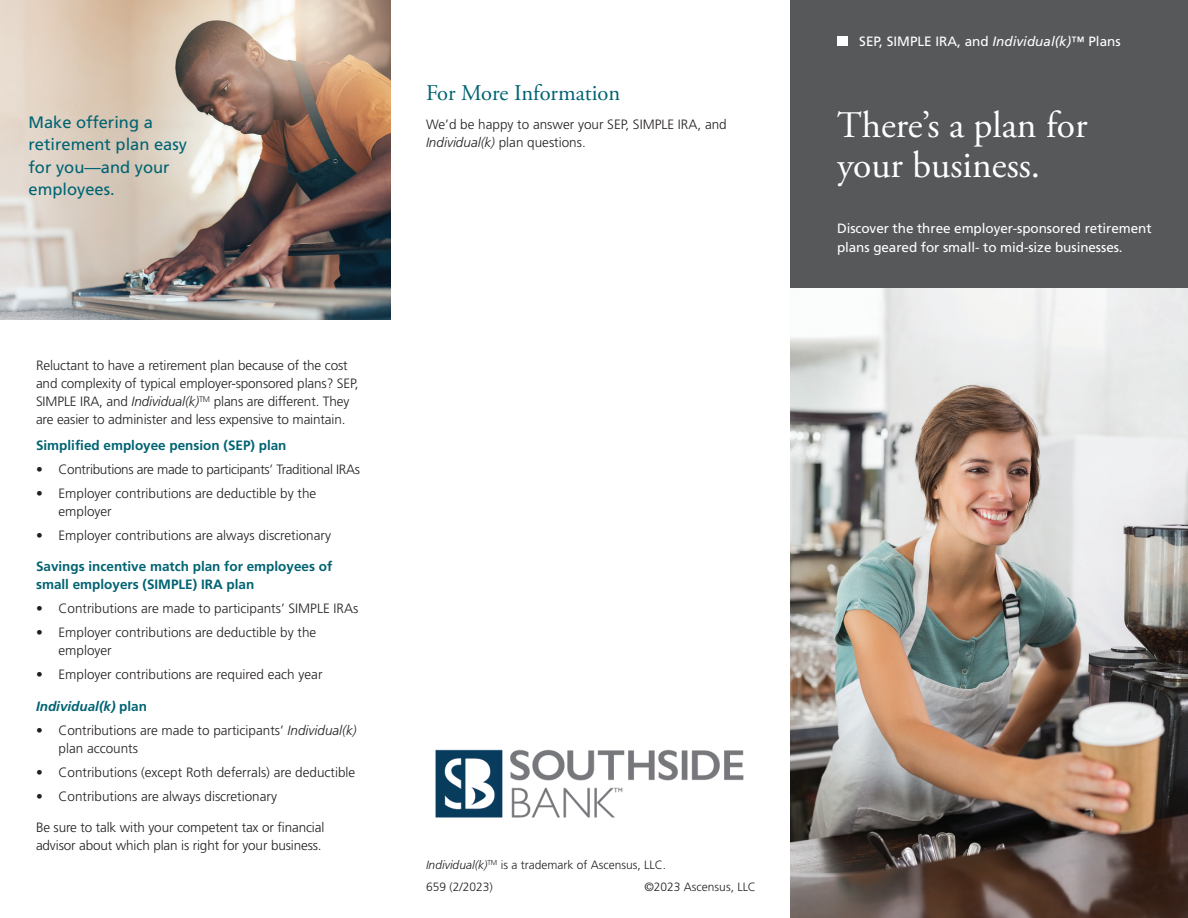
<style>
.page{position:relative;width:1188px;height:918px;background:#fff}
.page>*{position:absolute;margin:0;border:0;box-sizing:border-box;transform-origin:0 0}
.t1{font:37.5px/40.5px "Adobe Garamond Pro";color:#fff}
.t2{font:22.5px "Adobe Garamond Pro";color:#006372}
.t3{font:16.5px/22.5px "Frutiger LT Std";color:#006372}
.t4{font:300 13.5px/18px "Frutiger LT Std";color:#231f20}
.t5{font:13.5px/19.5px "Frutiger LT Std";letter-spacing:-.005em;color:#fff}
.t6{font:700 13.5px/18px "Frutiger LT Std";color:#006372}
.t7{font:300 13.5px "Frutiger LT Std";letter-spacing:-.02em;color:#231f20}
.t8{font:italic 700 13.5px "Frutiger LT Std";color:#006372}
.t9{font:300 12px/22.5px "Frutiger LT Std";color:#231f20}
.s1{font-style:italic}
.s2{font-style:normal}
</style>
<div class="page">
<img style="left:790px;top:288px;width:398px;height:630px">
<img style="left:0;top:0;width:391px;height:320px">
<div style="left:788px;top:0;width:400px;height:288px;background:#57585a"></div>
<div style="left:837px;top:37px;width:10px;height:9px;background:#fff"></div>
<div style="left:392px;top:0;width:398px;height:918px;background:#fff"></div>
<img style="left:435px;top:749px;width:309px;height:69px">
<p class="t5" style="left:859px;top:32px;width:263px">SEP, SIMPLE IRA, and <span class="s1">Individual(k)</span>™ Plans</p>
<h2 class="t2" style="left:426px;top:80px;width:196px">For More Information</h2>
<p class="t4" style="left:426px;top:115px;width:302px">We’d be happy to answer your SEP, SIMPLE IRA, and<br><span class="s1">Individual(k)</span> plan questions.</p>
<p class="t3" style="left:28px;top:111px;width:160px">Make offering a retirement plan easy for you—and your employees.</p>
<h1 class="t1" style="left:837px;top:106px;width:252px">There’s a plan for your business.</h1>
<p class="t5" style="left:837px;top:218px;width:316px">Discover the three employer-sponsored retirement plans geared for small- to mid-size businesses.</p>
<p class="t4" style="left:36px;top:357px;width:324px">Reluctant to have a retirement plan because of the cost and complexity of typical employer-sponsored plans? SEP, SIMPLE IRA, and <span class="s1">Individual(k)</span><sup>TM</sup> plans are different. They are easier to administer and less expensive to maintain.</p>
<p class="t6" style="left:36px;top:436px;width:252px">Simplified employee pension (SEP) plan</p>
<p class="t7" style="left:36px;top:461px;width:325px">• Contributions are made to participants’ Traditional IRAs</p>
<p class="t4" style="left:59px;top:484px;width:259px;text-indent:-23px">• Employer contributions are deductible by the employer</p>
<p class="t4" style="left:36px;top:526px;width:297px">• Employer contributions are always discretionary</p>
<p class="t6" style="left:36px;top:557px;width:298px">Savings incentive match plan for employees of small employers (SIMPLE) IRA plan</p>
<p class="t4" style="left:36px;top:600px;width:324px">• Contributions are made to participants’ SIMPLE IRAs</p>
<p class="t4" style="left:59px;top:624px;width:259px;text-indent:-23px">• Employer contributions are deductible by the employer</p>
<p class="t4" style="left:36px;top:666px;width:288px">• Employer contributions are required each year</p>
<p class="t8" style="left:36px;top:698px;width:113px">Individual(k) <span class="s2">plan</span></p>
<p class="t4" style="left:59px;top:721px;width:300px;text-indent:-23px">• Contributions are made to participants’ <span class="s1">Individual(k) </span>plan accounts</p>
<p class="t4" style="left:36px;top:763px;width:321px">• Contributions (except Roth deferrals) are deductible</p>
<p class="t4" style="left:36px;top:787px;width:243px">• Contributions are always discretionary</p>
<p class="t4" style="left:36px;top:819px;width:290px">Be sure to talk with your competent tax or financial advisor about which plan is right for your business.</p>
<p class="t9" style="left:426px;top:853px;width:242px"><span class="s1">Individual(k)</span><sup>TM</sup> is a trademark of Ascensus, LLC.<br>659 (2/2023)</p>
<p class="t9" style="left:644px;top:876px;width:113px">©2023 Ascensus, LLC</p>
</div>
